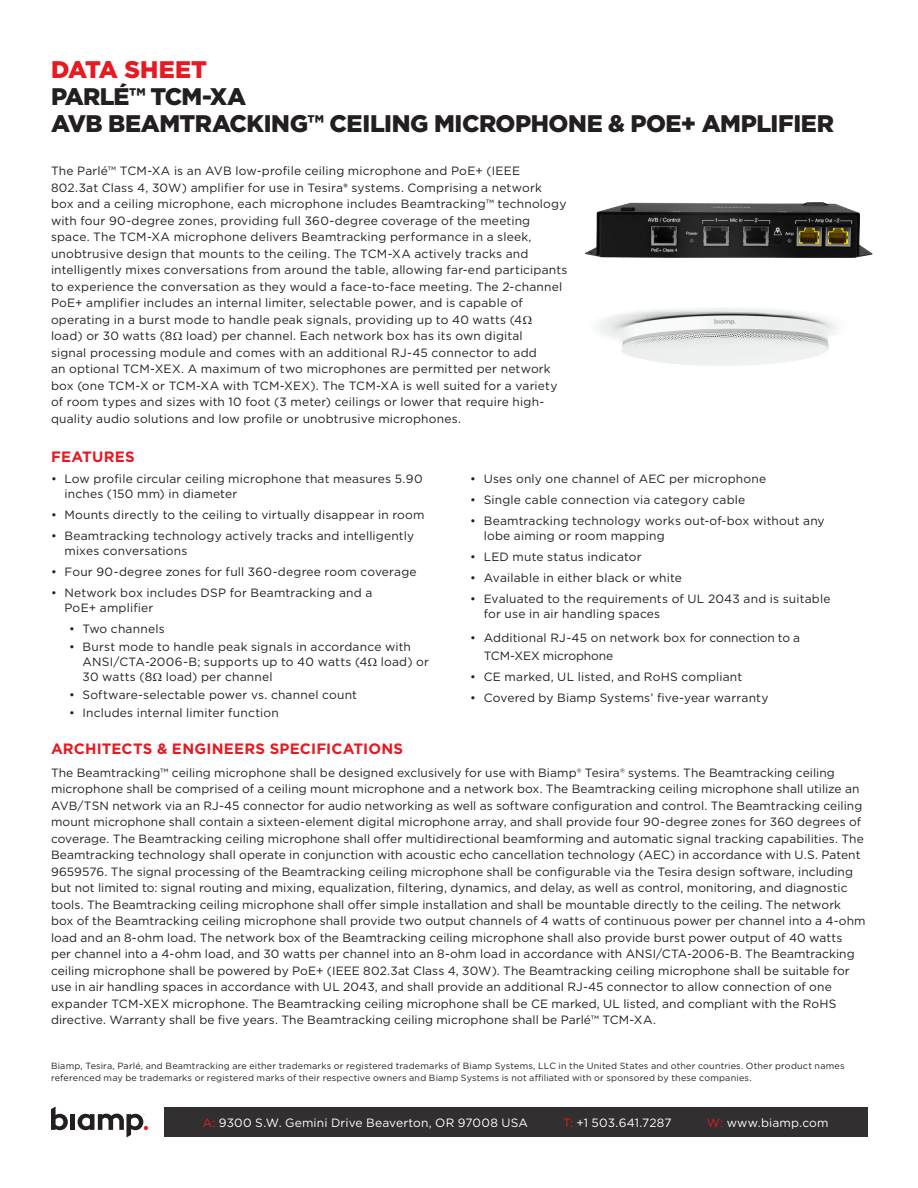
<style>
.page{position:relative;width:918px;height:1188px;background:#fff}
.page>*{position:absolute;margin:0;border:0;box-sizing:border-box;transform-origin:0 0}
.Head{font:900 24px "Gotham";letter-spacing:-.02em;color:#231f20}
.Head-2{font:900 24px "Gotham";color:#e51a23}
.subhead{font:700 15px "Gotham";letter-spacing:.01em;color:#e51a23}
.A_E_body{font:12px/16.5px "Gotham";letter-spacing:.01em;color:#231f20}
.Intro_Body{font:12px/16.5px "Gotham";letter-spacing:.015em;color:#231f20}
.t1{font:12px "Gotham";letter-spacing:.015em;color:#fff}
.BODY_COPY_BLK{font:9px/12px "Gotham";letter-spacing:.02em;color:#231f20}
.s1{font-weight:900}
.s2{color:#e51a23}
</style>
<div class="page">
<div style="left:164px;top:1107px;width:704px;height:30px;background:#312f30"></div>
<svg style="left:51px;top:1107px;width:17px;height:23px"></svg>
<div style="left:70px;top:1114px;width:5px;height:16px;background:#231f20"></div>
<svg style="left:78px;top:1114px;width:70px;height:23px"></svg>
<img style="left:598px;top:308px;width:240px;height:58px">
<img style="left:585px;top:202px;width:288px;height:56px">
<p class="Head-2" style="left:51px;top:53px;width:158px">DATA SHEET</p>
<p class="Head" style="left:51px;top:80px;width:197px">PARLÉ™ TCM-XA</p>
<p class="Head" style="left:51px;top:107px;width:785px">AVB BEAMTRACKING™ CEILING MICROPHONE &amp; POE+ AMPLIFIER</p>
<p class="Intro_Body" style="left:51px;top:163px;width:518px">The Parlé™ TCM-XA is an AVB low-profile ceiling microphone and PoE+ (IEEE 802.3at Class 4, 30W) amplifier for use in Tesira<span class="s1">®</span> systems. Comprising a network box and a ceiling microphone, each microphone includes Beamtracking™ technology with four 90-degree zones, providing full 360-degree coverage of the meeting space. The TCM-XA microphone delivers Beamtracking performance in a sleek, unobtrusive design that mounts to the ceiling. The TCM-XA actively tracks and intelligently mixes conversations from around the table, allowing far-end participants to experience the conversation as they would a face-to-face meeting. The 2-channel PoE+ amplifier includes an internal limiter, selectable power, and is capable of operating in a burst mode to handle peak signals, providing up to 40 watts (4<br>load) or 30 watts (8 load) per channel. Each network box has its own digital<br>signal processing module and comes with an additional RJ-45 connector to add<br>an optional TCM-XEX. A maximum of two microphones are permitted per network box (one TCM-X or TCM-XA with TCM-XEX). The TCM-XA is well suited for a variety of room types and sizes with 10 foot (3 meter) ceilings or lower that require high&shy;quality audio solutions and low profile or unobtrusive microphones.</p>
<p class="subhead" style="left:51px;top:446px;width:85px">FEATURES</p>
<p class="A_E_body" style="left:64px;top:471px;width:360px;line-height:15px;text-indent:-14px">• Low profile circular ceiling microphone that measures 5.90 inches (150 mm) in diameter</p>
<p class="A_E_body" style="left:51px;top:506px;width:375px">• Mounts directly to the ceiling to virtually disappear in room</p>
<p class="A_E_body" style="left:64px;top:528px;width:351px;line-height:15px;text-indent:-14px">• Beamtracking technology actively tracks and intelligently mixes conversations</p>
<p class="A_E_body" style="left:51px;top:563px;width:367px">• Four 90-degree zones for full 360-degree room coverage</p>
<p class="A_E_body" style="left:64px;top:585px;width:309px;line-height:15px;text-indent:-14px">• Network box includes DSP for Beamtracking and a<br>PoE+ amplifier</p>
<p class="A_E_body" style="left:69px;top:620px;width:97px">• Two channels</p>
<p class="A_E_body" style="left:82px;top:639px;width:348px;line-height:15px;text-indent:-14px">• Burst mode to handle peak signals in accordance with<br>ANSI/CTA-2006-B; supports up to 40 watts (4 load) or<br>30 watts (8 load) per channel</p>
<p class="A_E_body" style="left:69px;top:686px;width:290px">• Software-selectable power vs. channel count</p>
<p class="A_E_body" style="left:69px;top:704px;width:211px">• Includes internal limiter function</p>
<p class="A_E_body" style="left:470px;top:470px;width:298px">• Uses only one channel of AEC per microphone</p>
<p class="A_E_body" style="left:470px;top:491px;width:277px">• Single cable connection via category cable</p>
<p class="A_E_body" style="left:484px;top:513px;width:342px;line-height:15px;text-indent:-14px">• Beamtracking technology works out-of-box without any lobe aiming or room mapping</p>
<p class="A_E_body" style="left:470px;top:548px;width:173px">• LED mute status indicator</p>
<p class="A_E_body" style="left:470px;top:569px;width:213px">• Available in either black or white</p>
<p class="A_E_body" style="left:484px;top:591px;width:348px;line-height:15px;text-indent:-14px">• Evaluated to the requirements of UL 2043 and is suitable for use in air handling spaces</p>
<p class="A_E_body" style="left:484px;top:628px;width:318px;line-height:18px;text-indent:-14px">• Additional RJ-45 on network box for connection to a<br>TCM-XEX microphone</p>
<p class="A_E_body" style="left:470px;top:668px;width:274px">• CE marked, UL listed, and RoHS compliant</p>
<p class="A_E_body" style="left:470px;top:689px;width:300px">• Covered by Biamp Systems’ five-year warranty</p>
<p class="subhead" style="left:51px;top:739px;width:354px">ARCHITECTS &amp; ENGINEERS SPECIFICATIONS</p>
<p class="A_E_body" style="left:51px;top:764px;width:816px">The Beamtracking™ ceiling microphone shall be designed exclusively for use with Biamp® Tesira® systems. The Beamtracking ceiling microphone shall be comprised of a ceiling mount microphone and a network box. The Beamtracking ceiling microphone shall utilize an AVB/TSN network via an RJ-45 connector for audio networking as well as software configuration and control. The Beamtracking ceiling mount microphone shall contain a sixteen-element digital microphone array, and shall provide four 90-degree zones for 360 degrees of coverage. The Beamtracking ceiling microphone shall offer multidirectional beamforming and automatic signal tracking capabilities. The Beamtracking technology shall operate in conjunction with acoustic echo cancellation technology (AEC) in accordance with U.S. Patent 9659576. The signal processing of the Beamtracking ceiling microphone shall be configurable via the Tesira design software, including but not limited to: signal routing and mixing, equalization, filtering, dynamics, and delay, as well as control, monitoring, and diagnostic tools. The Beamtracking ceiling microphone shall offer simple installation and shall be mountable directly to the ceiling. The network box of the Beamtracking ceiling microphone shall provide two output channels of 4 watts of continuous power per channel into a 4-ohm load and an 8-ohm load. The network box of the Beamtracking ceiling microphone shall also provide burst power output of 40 watts<br>per channel into a 4-ohm load, and 30 watts per channel into an 8-ohm load in accordance with ANSI/CTA-2006-B. The Beamtracking ceiling microphone shall be powered by PoE+ (IEEE 802.3at Class 4, 30W). The Beamtracking ceiling microphone shall be suitable for use in air handling spaces in accordance with UL 2043, and shall provide an additional RJ-45 connector to allow connection of one expander TCM-XEX microphone. The Beamtracking ceiling microphone shall be CE marked, UL listed, and compliant with the RoHS directive. Warranty shall be five years. The Beamtracking ceiling microphone shall be Parlé™ TCM-XA.</p>
<p class="BODY_COPY_BLK" style="left:51px;top:1059px;width:795px">Biamp, Tesira, Parlé, and Beamtracking are either trademarks or registered trademarks of Biamp Systems, LLC in the United States and other countries. Other product names referenced may be trademarks or registered marks of their respective owners and Biamp Systems is not affiliated with or sponsored by these companies.</p>
<p class="t1" style="left:203px;top:1115px;width:327px"><span class="s2">A:</span> 9300 S.W. Gemini Drive Beaverton, OR 97008 USA</p>
<p class="t1" style="left:563px;top:1115px;width:110px"><span class="s2">T:</span> +1 503.641.7287</p>
<p class="t1" style="left:707px;top:1115px;width:123px"><span class="s2">W:</span> www.biamp.com</p>
</div>
